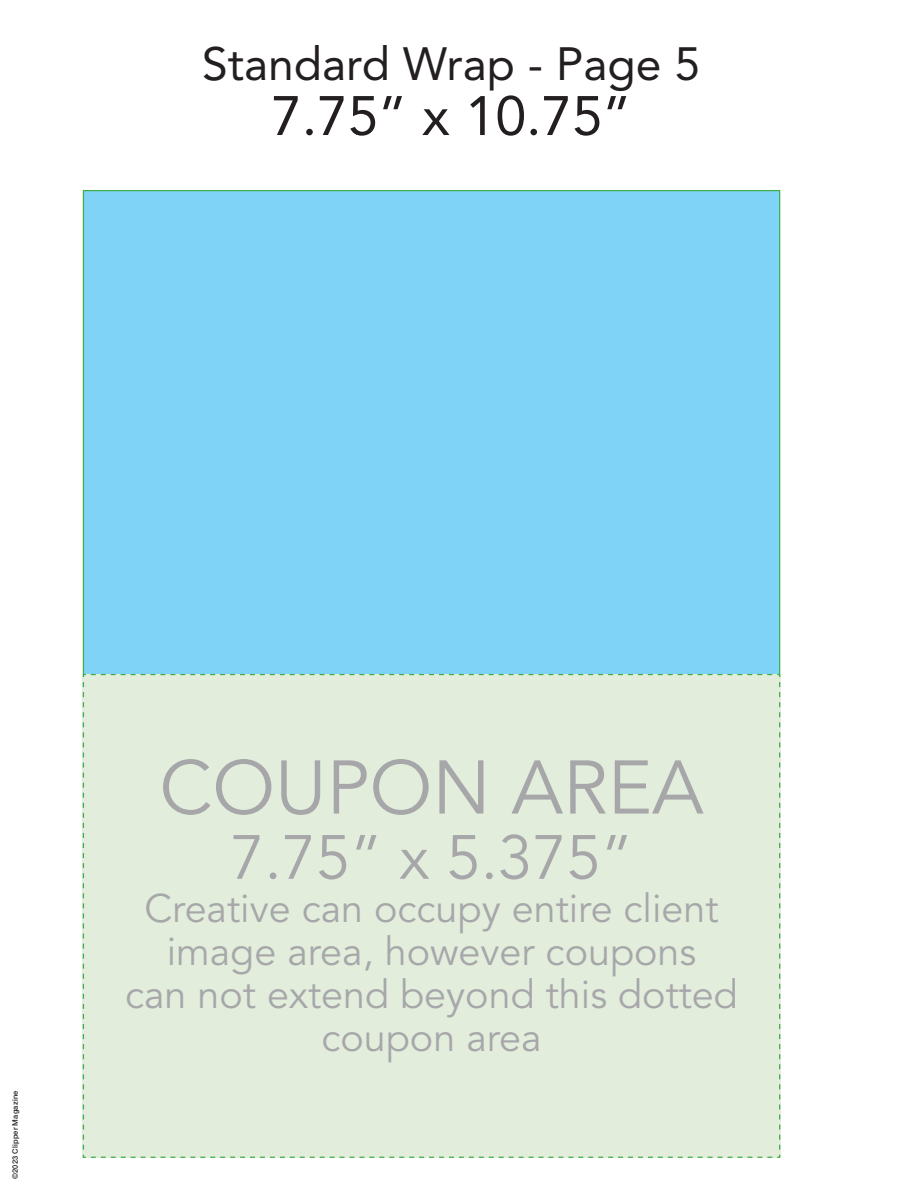
<style>
.page{position:relative;width:900px;height:1193px;background:#fff}
.page>*{position:absolute;margin:0;border:0;box-sizing:border-box;transform-origin:0 0}
.t1{font:75.12px "Avenir LT Std";color:#a7a7aa}
.t2{font:61.75px "Avenir LT Std";color:#a7a7aa}
.t3{font:55px "Avenir LT Std";color:#231f20}
.t4{font:46.25px "Avenir LT Std";color:#231f20}
.t5{font:39.5px/42.9px "Avenir LT Std";color:#a7a7aa;text-align:center}
.t6{font:500 7.5px "Helvetica Neue LT Std";letter-spacing:.025em;color:#231f20}
</style>
<div class="page">
<div style="left:83px;top:190px;width:697px;height:967px;background:#7ed3f7;border:1px solid #41ad49"></div>
<div style="left:82px;top:673px;width:699px;height:485px;background:#e2eddc"></div>
<p class="t4" style="left:202px;top:37px;width:499px">Standard Wrap - Page 5</p>
<h3 class="t3" style="left:271px;top:84px;width:361px">7.75” x 10.75”</h3>
<p class="t6" style="left:11px;top:1179px;width:90px;rotate:-90deg">©2023 Clipper Magazine</p>
<h1 class="t1" style="left:159px;top:744px;width:546px">COUPON AREA</h1>
<h2 class="t2" style="left:230px;top:822px;width:404px">7.75” x 5.375”</h2>
<p class="t5" style="left:125px;top:887px;width:614px">Creative can occupy entire client image area, however coupons<br>can not extend beyond this dotted coupon area</p>
</div>
